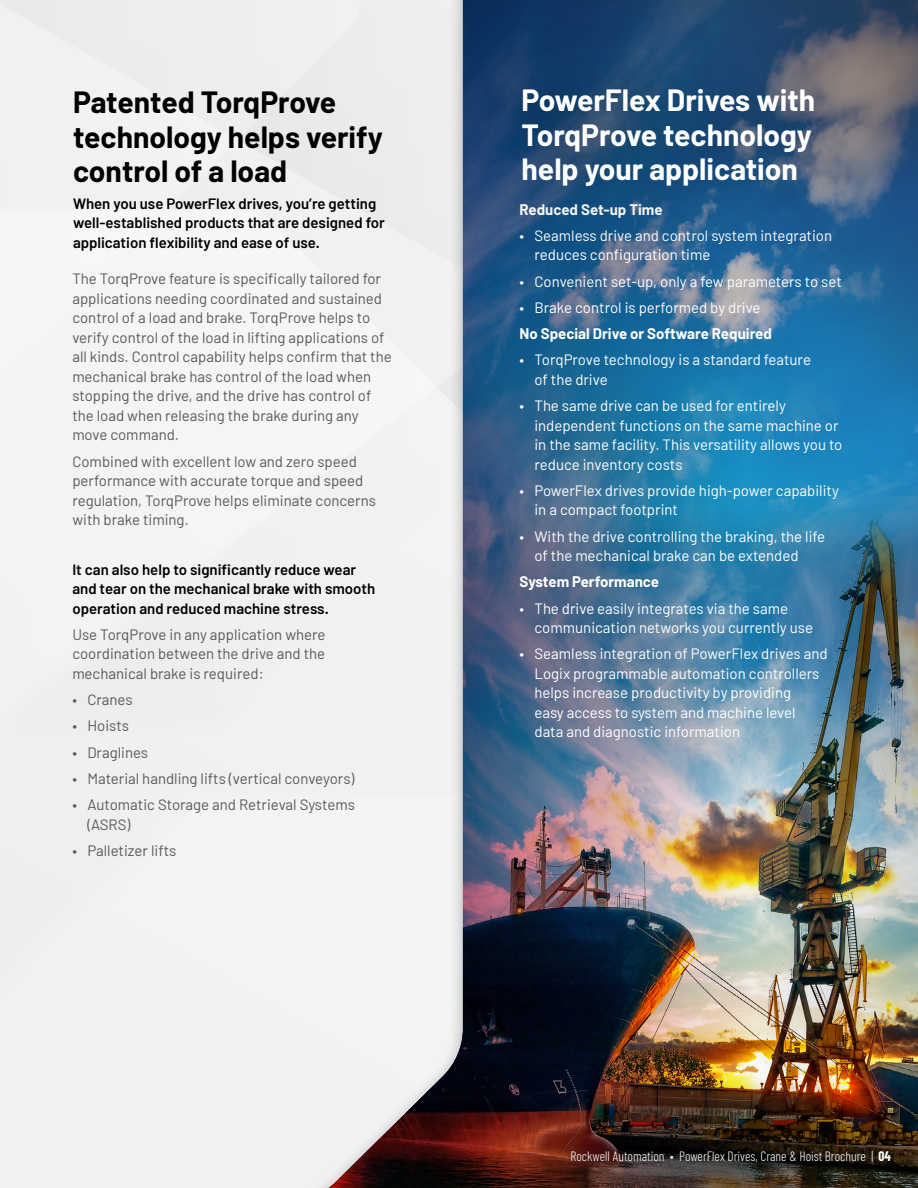
<style>
.page{position:relative;width:918px;height:1188px;background:#fff}
.page>*{position:absolute;margin:0;border:0;box-sizing:border-box;transform-origin:0 0}
.t1{font:700 30px/34.5px "Barlow";color:#fff;text-align:justify}
.t2{font:700 30px/34.5px "Barlow";color:#000}
.t3{font:15px/19.5px "Barlow";color:#fff}
.t4{font:15px/19.5px "Barlow";color:#58595b}
.t5{font:600 15px/19.5px "Barlow";color:#000}
.t6{font:700 15px "Barlow";color:#fff}
.t7{font:300 13.5px "Barlow Condensed";color:#fff}
.s1{font-weight:700}
</style>
<div class="page">
<img style="left:805px;top:0;width:113px;height:1074px">
<img style="left:465px;top:0;width:340px;height:1074px">
<img style="left:465px;top:1074px;width:453px;height:114px">
<div style="left:0;top:0;width:465px;height:1188px;background:#f1f1f2"></div>
<div style="left:455px;top:131px;width:447px;height:679px;background:#000;opacity:.75"></div>
<div style="left:451px;top:18px;width:432px;height:237px;background:#000;opacity:.75"></div>
<div style="left:564px;top:1144px;width:334px;height:24px;background:#000;opacity:.75"></div>
<h1 class="t1" style="left:522px;top:81px;width:295px">PowerFlex Drives with TorqProve technology help your application</h1>
<h1 class="t2" style="left:73px;top:83px;width:311px">Patented TorqProve technology helps verify control of a load</h1>
<p class="t5" style="left:73px;top:193px;width:313px">When you use PowerFlex drives, you’re getting well-established products that are designed for application flexibility and ease of use.</p>
<p class="t6" style="left:519px;top:198px;width:145px">Reduced Set-up Time</p>
<p class="t3" style="left:534px;top:225px;width:299px;text-indent:-15px">• Seamless drive and control system integration reduces configuration time</p>
<p class="t3" style="left:519px;top:270px;width:324px">• Convenient set-up, only a few parameters to set</p>
<p class="t3" style="left:519px;top:297px;width:243px">• Brake control is performed by drive</p>
<p class="t6" style="left:519px;top:323px;width:254px">No Special Drive or Software Required</p>
<p class="t3" style="left:534px;top:349px;width:278px;text-indent:-15px">• TorqProve technology is a standard feature of the drive</p>
<p class="t3" style="left:534px;top:395px;width:310px;text-indent:-15px">• The same drive can be used for entirely independent functions on the same machine or in the same facility. This versatility allows you to reduce inventory costs</p>
<p class="t3" style="left:534px;top:480px;width:306px;text-indent:-15px">• PowerFlex drives provide high-power capability in a compact footprint</p>
<p class="t3" style="left:534px;top:525px;width:292px;text-indent:-15px">• With the drive controlling the braking, the life of the mechanical brake can be extended</p>
<p class="t6" style="left:519px;top:571px;width:141px">System Performance</p>
<p class="t3" style="left:534px;top:597px;width:280px;text-indent:-15px">• The drive easily integrates via the same communication networks you currently use</p>
<p class="t3" style="left:534px;top:643px;width:295px;text-indent:-15px">• Seamless integration of PowerFlex drives and Logix programmable automation controllers helps increase productivity by providing<br>easy access to system and machine level data and diagnostic information</p>
<p class="t4" style="left:72px;top:268px;width:321px">The TorqProve feature is specifically tailored for applications needing coordinated and sustained control of a load and brake. TorqProve helps to verify control of the load in lifting applications of all kinds. Control capability helps confirm that the mechanical brake has control of the load when stopping the drive, and the drive has control of the load when releasing the brake during any move command.</p>
<p class="t4" style="left:72px;top:450px;width:305px">Combined with excellent low and zero speed performance with accurate torque and speed regulation, TorqProve helps eliminate concerns with brake timing.</p>
<p class="t5" style="left:72px;top:559px;width:304px">It can also help to significantly reduce wear and tear on the mechanical brake with smooth operation and reduced machine stress.</p>
<p class="t4" style="left:72px;top:624px;width:255px;text-align:justify">Use TorqProve in any application where coordination between the drive and the mechanical brake is required:</p>
<p class="t4" style="left:72px;top:689px;width:62px">• Cranes</p>
<p class="t4" style="left:72px;top:715px;width:58px">• Hoists</p>
<p class="t4" style="left:72px;top:741px;width:77px">• Draglines</p>
<p class="t4" style="left:72px;top:768px;width:284px">• Material handling lifts (vertical conveyors)</p>
<p class="t4" style="left:87px;top:794px;width:269px;text-indent:-15px">• Automatic Storage and Retrieval Systems (ASRS)</p>
<p class="t4" style="left:72px;top:840px;width:105px">• Palletizer lifts</p>
<p class="t7" style="left:570px;top:1148px;width:322px">Rockwell Automation • PowerFlex Drives, Crane &amp; Hoist Brochure | <span class="s1">04</span></p>
</div>
